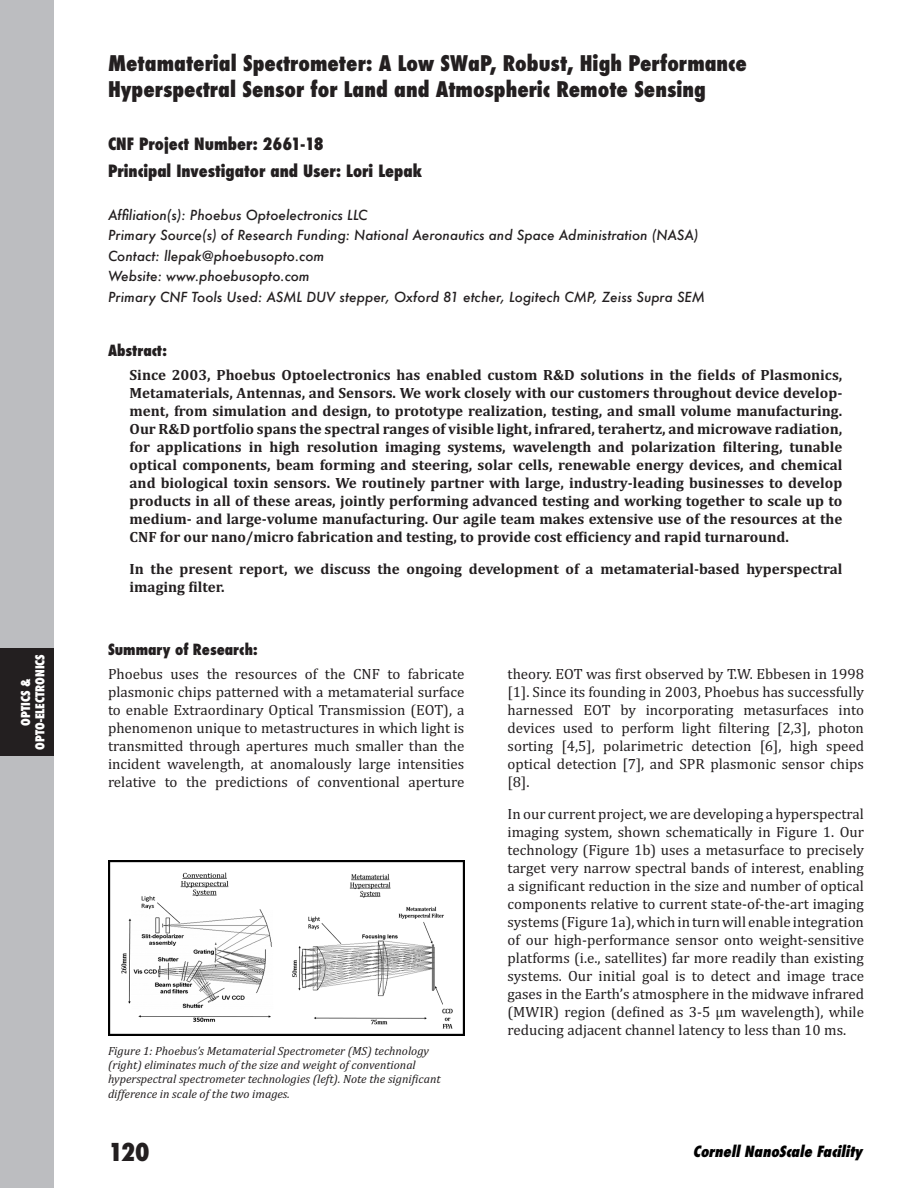
<style>
.page{position:relative;width:918px;height:1188px;background:#fff}
.page>*{position:absolute;margin:0;border:0;box-sizing:border-box;transform-origin:0 0}
.t1{font:800 condensed 24px "Futura";color:#231f20}
.Project_Title{font:800 condensed 21px/25.2px "Futura";color:#231f20}
.Project___PI_Users{font:800 condensed 16.5px "Futura";color:#231f20}
.t2{font:15px/18px "Cambria";color:#231f20;text-align:justify}
.Abstract_Text{font:700 15px/18px "Cambria";color:#231f20;text-align:justify}
.Body_Header{font:800 condensed 15px "Futura";color:#231f20}
.t3{font:italic 800 condensed 15px "Futura";color:#000}
.Project_Info{font:italic 500 13.5px "Futura";color:#231f20}
.Affiliation{font:italic 500 13.5px "Futura";color:#231f20}
.Captions{font:italic 12px/14.4px "Cambria";color:#231f20}
.t4{font:800 condensed 12px/14.4px "Futura";color:#fff;text-align:center}
</style>
<div class="page">
<div style="left:0;top:0;width:54px;height:1188px;background:#bcbdc0"></div>
<div style="left:0;top:648px;width:54px;height:108px;background:#231f20"></div>
<img style="left:108px;top:861px;width:356px;height:174px">
<p class="t4" style="left:19px;top:750px;width:97px;rotate:-90deg">OPTICS &amp;<br>OPTO-ELECTRONICS</p>
<p class="Project_Title" style="left:108px;top:51px;width:640px">Metamaterial Spectrometer: A Low SWaP, Robust, High Performance<br>Hyperspectral Sensor for Land and Atmospheric Remote Sensing</p>
<p class="Project___PI_Users" style="left:108px;top:133px;width:217px">CNF Project Number: 2661-18</p>
<p class="Project___PI_Users" style="left:108px;top:159px;width:315px">Principal Investigator and User: Lori Lepak</p>
<p class="Affiliation" style="left:108px;top:206px;width:261px">Affiliation(s): Phoebus Optoelectronics LLC</p>
<p class="Project_Info" style="left:108px;top:226px;width:592px">Primary Source(s) of Research Funding: National Aeronautics and Space Administration (NASA)</p>
<p class="Project_Info" style="left:108px;top:247px;width:218px">Contact: llepak@phoebusopto.com</p>
<p class="Project_Info" style="left:108px;top:267px;width:203px">Website: www.phoebusopto.com</p>
<p class="Project_Info" style="left:108px;top:288px;width:598px">Primary CNF Tools Used: ASML DUV stepper, Oxford 81 etcher, Logitech CMP, Zeiss Supra SEM</p>
<p class="Body_Header" style="left:108px;top:340px;width:60px">Abstract:</p>
<p class="Abstract_Text" style="left:130px;top:366px;width:714px">Since 2003, Phoebus Optoelectronics has enabled custom R&amp;D solutions in the fields of Plasmonics, Metamaterials, Antennas, and Sensors. We work closely with our customers throughout device develop&shy;ment, from simulation and design, to prototype realization, testing, and small volume manufacturing.<br>Our R&amp;D portfolio spans the spectral ranges of visible light, infrared, terahertz, and microwave radiation, for applications in high resolution imaging systems, wavelength and polarization filtering, tunable optical components, beam forming and steering, solar cells, renewable energy devices, and chemical and biological toxin sensors. We routinely partner with large, industry-leading businesses to develop products in all of these areas, jointly performing advanced testing and working together to scale up to medium- and large-volume manufacturing. Our agile team makes extensive use of the resources at the CNF for our nano/micro fabrication and testing, to provide cost efficiency and rapid turnaround.</p>
<p class="Abstract_Text" style="left:130px;top:559px;width:714px">In the present report, we discuss the ongoing development of a metamaterial-based hyperspectral imaging filter.</p>
<p class="Body_Header" style="left:108px;top:639px;width:151px">Summary of Research:</p>
<p class="t2" style="left:108px;top:665px;width:358px">Phoebus uses the resources of the CNF to fabricate plasmonic chips patterned with a metamaterial surface to enable Extraordinary Optical Transmission (EOT), a phenomenon unique to metastructures in which light is transmitted through apertures much smaller than the incident wavelength, at anomalously large intensities relative to the predictions of conventional aperture</p>
<p class="t2" style="left:508px;top:665px;width:358px">theory. EOT was first observed by T.W. Ebbesen in 1998 [1]. Since its founding in 2003, Phoebus has successfully harnessed EOT by incorporating metasurfaces into devices used to perform light filtering [2,3], photon sorting [4,5], polarimetric detection [6], high speed optical detection [7], and SPR plasmonic sensor chips [8].</p>
<p class="t2" style="left:508px;top:804px;width:358px">In our current project, we are developing a hyperspectral imaging system, shown schematically in Figure 1. Our technology (Figure 1b) uses a metasurface to precisely target very narrow spectral bands of interest, enabling a significant reduction in the size and number of optical components relative to current state-of-the-art imaging systems (Figure 1a), which in turn will enable integration of our high-performance sensor onto weight-sensitive platforms (i.e., satellites) far more readily than existing systems. Our initial goal is to detect and image trace gases in the Earth’s atmosphere in the midwave infrared (MWIR) region (defined as 3-5 µm wavelength), while reducing adjacent channel latency to less than 10 ms.</p>
<p class="Captions" style="left:108px;top:1043px;width:334px">Figure 1: Phoebus’s Metamaterial Spectrometer (MS) technology (right) eliminates much of the size and weight of conventional hyperspectral spectrometer technologies (left). Note the significant difference in scale of the two images.</p>
<h1 class="t1" style="left:108px;top:1136px;width:43px">120</h1>
<p class="t3" style="left:693px;top:1141px;width:175px">CornellNanoScale Facility</p>
</div>
